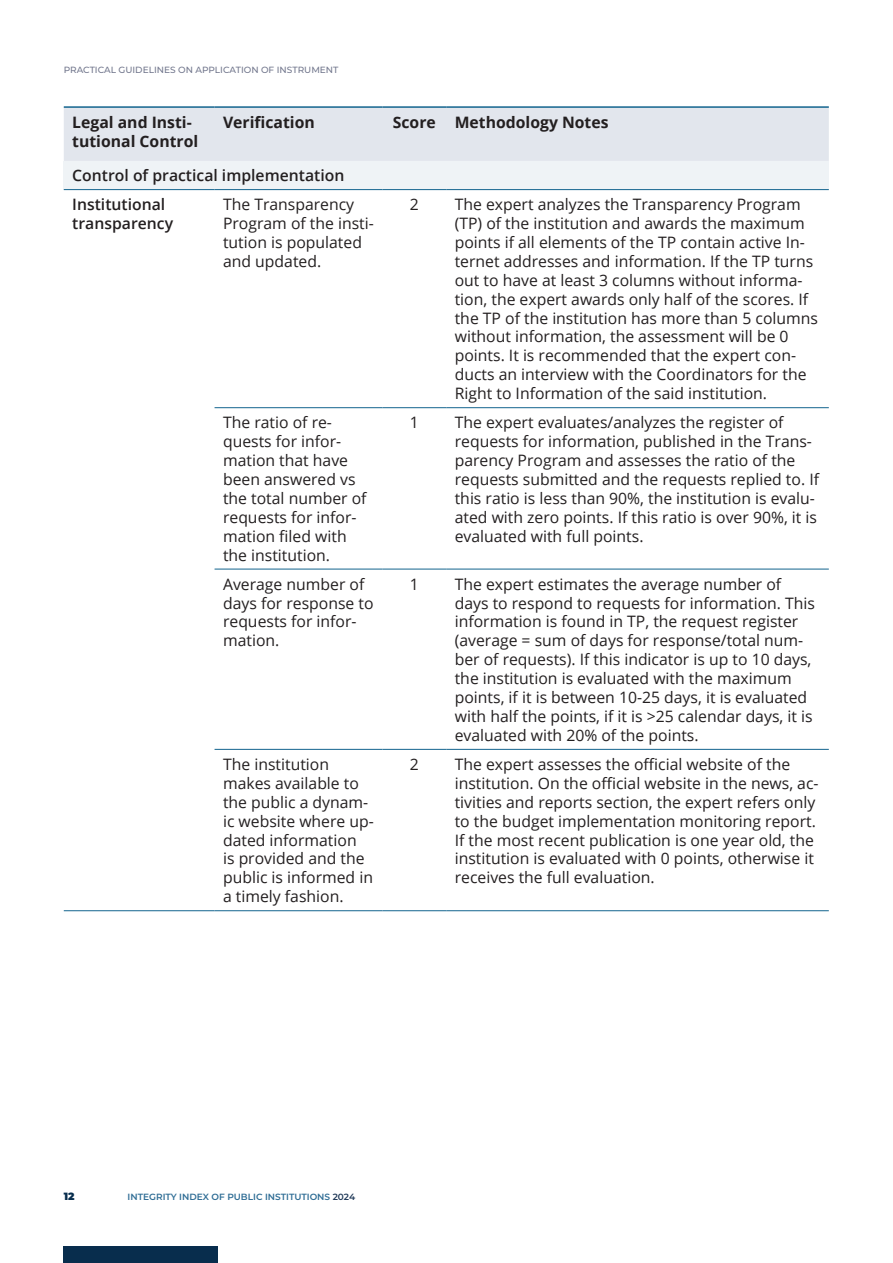
<style>
.page{position:relative;width:893px;height:1263px;background:#fff}
.page>*{position:absolute;margin:0;border:0;box-sizing:border-box;transform-origin:0 0}
.t1{font:15.75px/18.9px "Open Sans";color:#231f20}
.t2{font:700 15.75px/18.9px "Open Sans";color:#231f20}
.t3{font:600 15.75px/29.1px "Open Sans";color:#231f20}
.t4{font:900 10.5px "Montserrat";color:#082d4d}
.t5{font:500 9px "Montserrat";color:#72778d}
.t6{font:600 9px "Montserrat";color:#2f6d95}
.s1{color:#203958}
</style>
<div class="page">
<div style="left:64px;top:1246px;width:154px;height:17px;background:#082d4d"></div>
<div style="left:64px;top:108px;width:765px;height:53px;background:#e2e6ed"></div>
<div style="left:64px;top:161px;width:765px;height:29px;background:#eff3f6"></div>
<hr style="left:64px;top:189px;width:151px;height:1px;background:#13648e">
<hr style="left:215px;top:189px;width:167px;height:1px;background:#13648e">
<hr style="left:382px;top:189px;width:64px;height:1px;background:#13648e">
<hr style="left:446px;top:189px;width:383px;height:1px;background:#13648e">
<hr style="left:215px;top:407px;width:167px;height:1px;background:#13648e">
<hr style="left:382px;top:407px;width:64px;height:1px;background:#13648e">
<hr style="left:446px;top:407px;width:383px;height:1px;background:#13648e">
<hr style="left:215px;top:569px;width:167px;height:1px;background:#13648e">
<hr style="left:382px;top:569px;width:64px;height:1px;background:#13648e">
<hr style="left:446px;top:569px;width:383px;height:1px;background:#13648e">
<hr style="left:215px;top:749px;width:167px;height:1px;background:#13648e">
<hr style="left:382px;top:749px;width:64px;height:1px;background:#13648e">
<hr style="left:446px;top:749px;width:383px;height:1px;background:#13648e">
<hr style="left:64px;top:910px;width:151px;height:1px;background:#13648e">
<hr style="left:215px;top:910px;width:167px;height:1px;background:#13648e">
<hr style="left:382px;top:910px;width:64px;height:1px;background:#13648e">
<hr style="left:446px;top:910px;width:383px;height:1px;background:#13648e">
<hr style="left:64px;top:106px;width:151px;height:2px;background:#13648e">
<hr style="left:215px;top:106px;width:167px;height:2px;background:#13648e">
<hr style="left:382px;top:106px;width:64px;height:2px;background:#13648e">
<hr style="left:446px;top:106px;width:383px;height:2px;background:#13648e">
<p class="t5" style="left:64px;top:64px;width:276px">PRACTICAL GUIDELINES ON APPLICATION OF INSTRUMENT</p>
<p class="t2" style="left:72px;top:112px;width:128px">Legal and Insti&shy;tutional Control</p>
<p class="t2" style="left:223px;top:112px;width:93px">Verification</p>
<p class="t2" style="left:393px;top:112px;width:217px">Score Methodology Notes</p>
<p class="t3" style="left:72px;top:161px;width:274px">Control of practical implementation<br>Institutional</p>
<p class="t3" style="left:72px;top:208px;width:102px">transparency</p>
<p class="t1" style="left:223px;top:195px;width:152px">The Transparency<br>Program of the insti&shy;tution is populated and updated.</p>
<p class="t1" style="left:410px;top:195px;width:11px">2</p>
<p class="t1" style="left:455px;top:195px;width:365px">The expert analyzes the Transparency Program (TP) of the institution and awards the maximum points if all elements of the TP contain active In&shy;ternet addresses and information. If the TP turns out to have at least 3 columns without informa&shy;tion, the expert awards only half of the scores. If the TP of the institution has more than 5 columns without information, the assessment will be 0 points. It is recommended that the expert con&shy;ducts an interview with the Coordinators for the Right to Information of the said institution.</p>
<p class="t1" style="left:223px;top:413px;width:145px">The ratio of re&shy;quests for infor&shy;mation that have been answered vs the total number of requests for infor&shy;mation filed with the institution.</p>
<p class="t1" style="left:410px;top:413px;width:11px">1</p>
<p class="t1" style="left:455px;top:413px;width:366px">The expert evaluates/analyzes the register of requests for information, published in the Trans&shy;parency Program and assesses the ratio of the requests submitted and the requests replied to. If this ratio is less than 90%, the institution is evalu&shy;ated with zero points. If this ratio is over 90%, it is evaluated with full points.</p>
<p class="t1" style="left:223px;top:574px;width:152px">Average number of days for response to requests for infor&shy;mation.</p>
<p class="t1" style="left:410px;top:574px;width:11px">1</p>
<p class="t1" style="left:455px;top:574px;width:362px">The expert estimates the average number of days to respond to requests for information. This information is found in TP, the request register (average = sum of days for response/total num&shy;ber of requests). If this indicator is up to 10 days, the institution is evaluated with the maximum points, if it is between 10-25 days, it is evaluated with half the points, if it is &gt;25 calendar days, it is evaluated with 20% of the points.</p>
<p class="t1" style="left:223px;top:754px;width:152px">The institution makes available to the public a dynam&shy;ic website where up&shy;dated information<br>is provided and the public is informed in a timely fashion.</p>
<p class="t1" style="left:410px;top:754px;width:11px">2</p>
<p class="t1" style="left:455px;top:754px;width:365px">The expert assesses the official website of the institution. On the official website in the news, ac&shy;tivities and reports section, the expert refers only to the budget implementation monitoring report.<br>If the most recent publication is one year old, the institution is evaluated with 0 points, otherwise it receives the full evaluation.</p>
<p class="t4" style="left:64px;top:1188px;width:12px">12</p>
<p class="t6" style="left:128px;top:1190px;width:229px">INTEGRITY INDEX OF PUBLIC INSTITUTIONS <span class="s1">2024</span></p>
</div>
